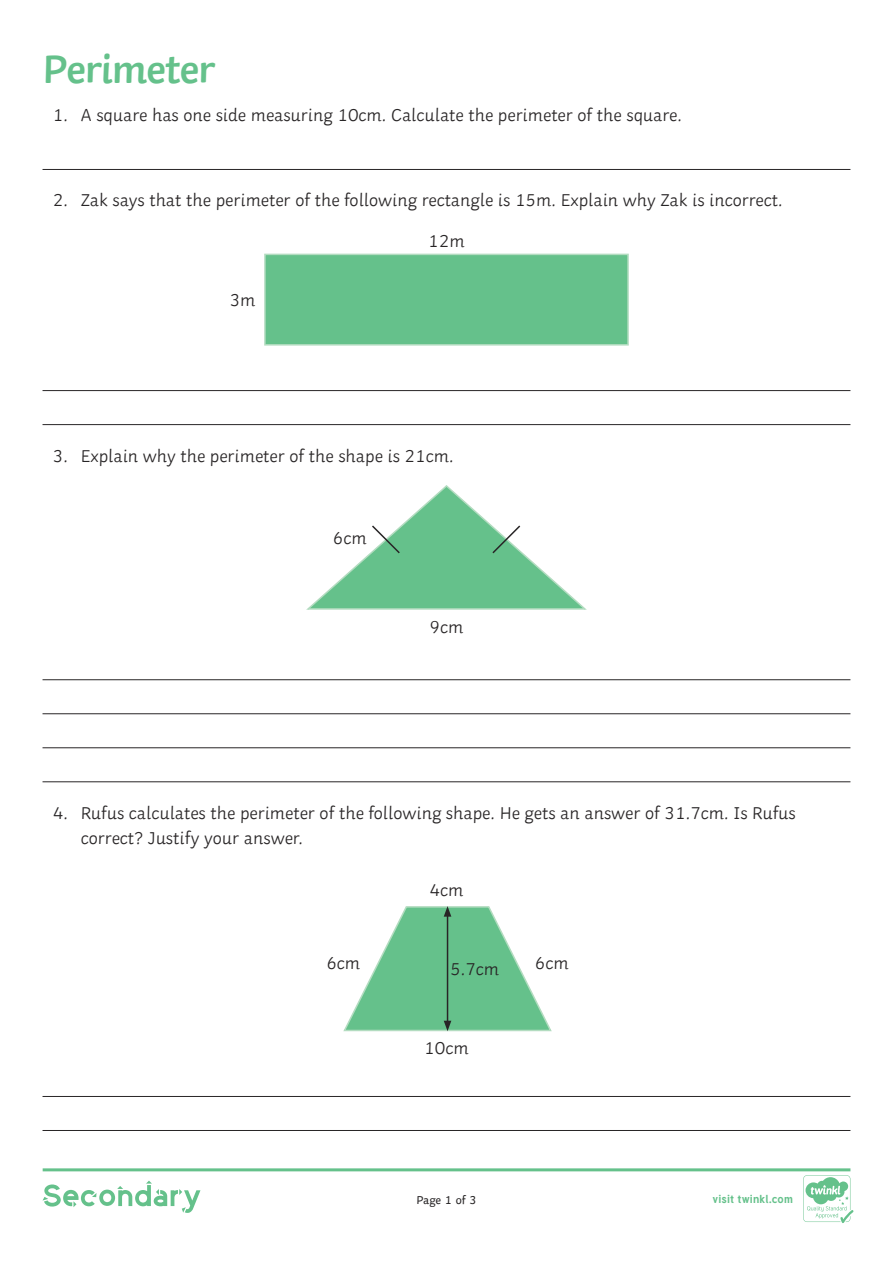
<style>
.page{position:relative;width:893px;height:1263px;background:#fff}
.page>*{position:absolute;margin:0;border:0;box-sizing:border-box;transform-origin:0 0}
.Heading_1{font:600 42px "Twinkl";letter-spacing:-.035em;color:#65c18b}
.KS3_4_Body_Copy{font:300 18px/25.5px "Twinkl";color:#282526}
.t1{font:12px "Twinkl";color:#282526}
.t2{font:700 11.4px "Tuffy";letter-spacing:.015em;color:#65c18b}
</style>
<div class="page">
<hr style="left:43px;top:169px;width:807px;height:1px;background:#282526">
<hr style="left:43px;top:390px;width:807px;height:1px;background:#282526">
<hr style="left:43px;top:424px;width:807px;height:1px;background:#282526">
<hr style="left:43px;top:679px;width:807px;height:1px;background:#282526">
<hr style="left:43px;top:713px;width:807px;height:1px;background:#282526">
<hr style="left:43px;top:747px;width:807px;height:1px;background:#282526">
<hr style="left:43px;top:781px;width:807px;height:1px;background:#282526">
<hr style="left:43px;top:1096px;width:807px;height:1px;background:#282526">
<hr style="left:43px;top:1130px;width:807px;height:1px;background:#282526">
<div style="left:264px;top:254px;width:365px;height:92px;background:#65c18b;border:2px solid #b3dcc0"></div>
<svg style="left:306px;top:485px;width:281px;height:125px"></svg>
<svg style="left:343px;top:906px;width:209px;height:126px"></svg>
<svg style="left:43px;top:1168px;width:810px;height:55px"></svg>
<p class="Heading_1" style="left:42px;top:36px;width:175px">Perimeter</p>
<p class="KS3_4_Body_Copy" style="left:53px;top:101px;width:631px">1. A square has one side measuring 10cm. Calculate the perimeter of the square.</p>
<p class="KS3_4_Body_Copy" style="left:53px;top:186px;width:731px">2. Zak says that the perimeter of the following rectangle is 15m. Explain why Zak is incorrect.</p>
<p class="KS3_4_Body_Copy" style="left:230px;top:285px;width:27px">3m</p>
<p class="KS3_4_Body_Copy" style="left:428px;top:227px;width:38px">12m</p>
<p class="KS3_4_Body_Copy" style="left:53px;top:441px;width:402px">3. Explain why the perimeter of the shape is 21cm.</p>
<p class="KS3_4_Body_Copy" style="left:333px;top:523px;width:35px">6cm</p>
<p class="KS3_4_Body_Copy" style="left:429px;top:612px;width:35px">9cm</p>
<p class="KS3_4_Body_Copy" style="left:81px;top:798px;width:716px;text-indent:-28px">4. Rufus calculates the perimeter of the following shape. He gets an answer of 31.7cm. Is Rufus correct? Justify your answer.</p>
<p class="KS3_4_Body_Copy" style="left:429px;top:875px;width:35px">4cm</p>
<p class="KS3_4_Body_Copy" style="left:326px;top:948px;width:35px">6cm</p>
<p class="KS3_4_Body_Copy" style="left:450px;top:954px;width:51px">5.7cm</p>
<p class="KS3_4_Body_Copy" style="left:535px;top:948px;width:35px">6cm</p>
<p class="KS3_4_Body_Copy" style="left:424px;top:1033px;width:46px">10cm</p>
<p class="t1" style="left:416px;top:1191px;width:62px">Page 1 of 3</p>
<p class="t2" style="left:712px;top:1190px;width:82px">visit twinkl.com</p>
</div>
